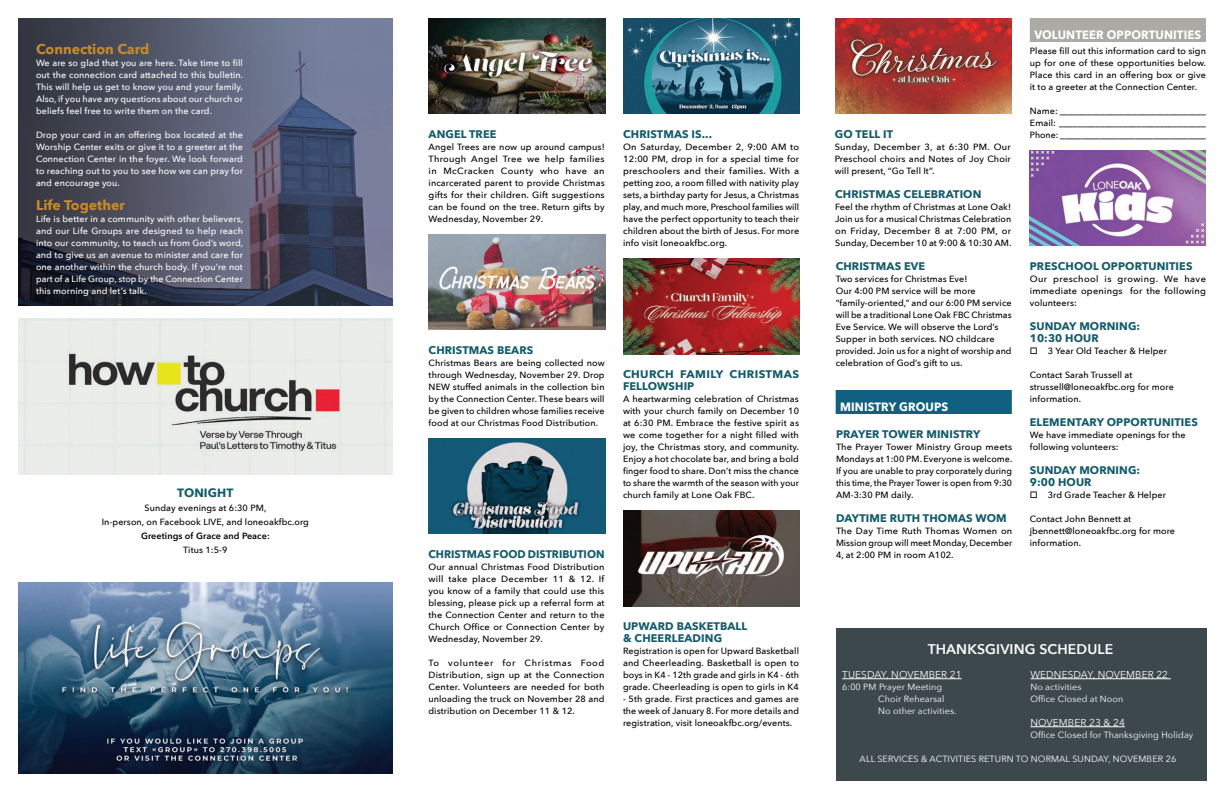
<style>
.page{position:relative;width:1224px;height:792px;background:#fff}
.page>*{position:absolute;margin:0;border:0;box-sizing:border-box;transform-origin:0 0}
.t1{font:700 14px "Avenir Next";color:#c58a2b}
.t2{font:600 14px "Avenir Next";letter-spacing:.01em;color:#fff}
.t3{font:700 12px "Avenir Next";letter-spacing:.01em;color:#fff;scale:.95 1}
.t4{font:700 12px "Avenir Next";letter-spacing:.01em;color:#125d67}
.t5{font:700 11px/12px "Avenir Next";letter-spacing:.01em;color:#135a6b}
.t6{font:700 11px/12px "Avenir Next";letter-spacing:.035em;color:#135a6b}
.t7{font:10px "Avenir Next";letter-spacing:.01em;color:#fff}
.t8{font:500 9px/12px "Avenir Next";letter-spacing:.01em;color:#000001;text-align:justify}
.t9{font:500 9px/12px "Avenir Next";letter-spacing:.01em;color:#fff;text-align:justify}
.t10{font:9px/12px "Avenir Next";letter-spacing:.01em;color:#fff}
.t11{font:600 9px "Avenir Next";letter-spacing:.01em;color:#000001}
</style>
<div class="page">
<img style="left:18px;top:18px;width:375px;height:288px">
<div style="left:1030px;top:18px;width:176px;height:24px;background:#abaaa4"></div>
<div style="left:836px;top:390px;width:176px;height:24px;background:#126081"></div>
<img style="left:1030px;top:150px;width:176px;height:96px">
<img style="left:18px;top:318px;width:375px;height:156px">
<img style="left:18px;top:582px;width:375px;height:192px">
<img style="left:623px;top:510px;width:177px;height:96px">
<img style="left:429px;top:234px;width:176px;height:96px">
<img style="left:429px;top:438px;width:176px;height:96px">
<img style="left:429px;top:18px;width:176px;height:96px">
<div style="left:836px;top:629px;width:370px;height:152px;background:#3c484c"></div>
<hr style="left:842px;top:678px;width:120px;height:1px;background:#fff">
<hr style="left:1030px;top:678px;width:141px;height:1px;background:#fff">
<hr style="left:1030px;top:726px;width:95px;height:1px;background:#fff">
<img style="left:623px;top:258px;width:177px;height:96px">
<img style="left:836px;top:18px;width:176px;height:96px">
<img style="left:623px;top:18px;width:177px;height:96px">
<h1 class="t1" style="left:36px;top:37px;width:115px">Connection Card</h1>
<p class="t9" style="left:36px;top:57px;width:209px">We are so glad that you are here. Take time to fill out the connection card attached to this bulletin.<br>This will help us get to know you and your family.<br>Also, if you have any questions about our church or beliefs feel free to write them on the card.</p>
<p class="t9" style="left:36px;top:129px;width:208px">Drop your card in an offering box located at the Worship Center exits or give it to a greeter at the Connection Center in the foyer. We look forward to reaching out to you to see how we can pray for and encourage you.</p>
<h1 class="t1" style="left:36px;top:193px;width:91px">Life Together</h1>
<p class="t9" style="left:36px;top:213px;width:209px">Life is better in a community with other believers, and our Life Groups are designed to help reach into our community, to teach us from God’s word, and to give us an avenue to minister and care for one another within the church body. If you’re not part of a Life Group, stop by the Connection Center this morning and let’s talk.</p>
<h2 class="t4" style="left:177px;top:482px;width:58px">TONIGHT</h2>
<p class="t8" style="left:102px;top:501px;width:209px;line-height:14px;text-align:center">Sunday evenings at 6:30 PM,<br>In-person, on Facebook LIVE, and loneoakfbc.org</p>
<p class="t11" style="left:141px;top:528px;width:130px">Greetings of Grace and Peace:</p>
<p class="t8" style="left:183px;top:544px;width:46px">Titus 1:5-9</p>
<p class="t5" style="left:429px;top:128px;width:69px">ANGEL TREE</p>
<p class="t8" style="left:429px;top:141px;width:178px">Angel Trees are now up around campus!<br>Through Angel Tree we help families in McCracken County who have an incarcerated parent to provide Christmas gifts for their children. Gift suggestions can be found on the tree. Return gifts by Wednesday, November 29.</p>
<p class="t5" style="left:623px;top:128px;width:90px">CHRISTMAS IS...</p>
<p class="t8" style="left:623px;top:141px;width:178px">On Saturday, December 2, 9:00 AM to 12:00 PM, drop in for a special time for preschoolers and their families. With a petting zoo, a room filled with nativity play sets, a birthday party for Jesus, a Christmas play, and much more, Preschool families will have the perfect opportunity to teach their children about the birth of Jesus. For more info visit loneoakfbc.org.</p>
<p class="t5" style="left:429px;top:344px;width:106px">CHRISTMAS BEARS</p>
<p class="t8" style="left:429px;top:357px;width:178px">Christmas Bears are being collected now through Wednesday, November 29. Drop NEW stuffed animals in the collection bin by the Connection Center. These bears will be given to children whose families receive food at our Christmas Food Distribution.</p>
<p class="t6" style="left:623px;top:368px;width:178px">CHURCH FAMILY CHRISTMAS<br>FELLOWSHIP</p>
<p class="t8" style="left:623px;top:393px;width:178px">A heartwarming celebration of Christmas with your church family on December 10 at 6:30 PM. Embrace the festive spirit as we come together for a night filled with joy, the Christmas story, and community.<br>Enjoy a hot chocolate bar, and bring a bold finger food to share. Don’t miss the chance to share the warmth of the season with your church family at Lone Oak FBC.</p>
<p class="t5" style="left:429px;top:548px;width:178px">CHRISTMAS FOOD DISTRIBUTION</p>
<p class="t8" style="left:429px;top:561px;width:178px">Our annual Christmas Food Distribution will take place December 11 &amp; 12. If you know of a family that could use this blessing, please pick up a referral form at the Connection Center and return to the Church Office or Connection Center by Wednesday, November 29.</p>
<p class="t8" style="left:429px;top:657px;width:178px">To volunteer for Christmas Food Distribution, sign up at the Connection Center. Volunteers are needed for both unloading the truck on November 28 and distribution on December 11 &amp; 12.</p>
<p class="t5" style="left:623px;top:620px;width:126px">UPWARD BASKETBALL &amp; CHEERLEADING</p>
<p class="t8" style="left:623px;top:645px;width:178px">Registration is open for Upward Basketball and Cheerleading. Basketball is open to boys in K4 - 12th grade and girls in K4 - 6th grade. Cheerleading is open to girls in K4</p>
<p class="t8" style="left:623px;top:693px;width:178px">- 5th grade. First practices and games are the week of January 8. For more details and registration, visit loneoakfbc.org/events.</p>
<p class="t5" style="left:835px;top:128px;width:60px">GO TELL IT</p>
<p class="t8" style="left:835px;top:141px;width:178px">Sunday, December 3, at 6:30 PM. Our Preschool choirs and Notes of Joy Choir will present, “Go Tell It”.</p>
<p class="t5" style="left:835px;top:188px;width:148px">CHRISTMAS CELEBRATION</p>
<p class="t8" style="left:835px;top:201px;width:178px">Feel the rhythm of Christmas at Lone Oak!<br>Join us for a musical Christmas Celebration on Friday, December 8 at 7:00 PM, or Sunday, December 10 at 9:00 &amp; 10:30 AM.</p>
<p class="t5" style="left:836px;top:260px;width:91px">CHRISTMAS EVE</p>
<p class="t8" style="left:836px;top:273px;width:178px;text-align:left">Two services for Christmas Eve!<br>Our 4:00 PM service will be more “family-oriented,” and our 6:00 PM service will be a traditional Lone Oak FBC Christmas Eve Service. We will observe the Lord’s Supper in both services. NO childcare provided. Join us for a night of worship and celebration of God’s gift to us.</p>
<h2 class="t3" style="left:840px;top:396px;width:115px">MINISTRY GROUPS</h2>
<p class="t5" style="left:836px;top:428px;width:146px">PRAYER TOWER MINISTRY</p>
<p class="t8" style="left:836px;top:441px;width:178px">The Prayer Tower Ministry Group meets Mondays at 1:00 PM. Everyone is welcome.<br>If you are unable to pray corporately during this time, the Prayer Tower is open from 9:30<br>AM-3:30 PM daily.</p>
<p class="t5" style="left:836px;top:512px;width:172px">DAYTIME RUTH THOMAS WOM</p>
<p class="t8" style="left:836px;top:525px;width:178px">The Day Time Ruth Thomas Women on Mission group will meet Monday, December 4, at 2:00 PM in room A102.</p>
<h2 class="t3" style="left:1034px;top:24px;width:177px">VOLUNTEER OPPORTUNITIES</h2>
<p class="t8" style="left:1030px;top:45px;width:178px">Please fill out this information card to sign up for one of these opportunities below.<br>Place this card in an offering box or give it to a greeter at the Connection Center.</p>
<p class="t8" style="left:1030px;top:105px;width:178px">Name: ________________________________ Email: ________________________________ Phone: _________________________________</p>
<p class="t5" style="left:1030px;top:260px;width:164px">PRESCHOOL OPPORTUNITIES</p>
<p class="t8" style="left:1030px;top:273px;width:178px">Our preschool is growing. We have immediate openings for the following volunteers:</p>
<p class="t5" style="left:1030px;top:320px;width:112px">SUNDAY MORNING:<br>10:30 HOUR</p>
<p class="t8" style="left:1030px;top:345px;width:139px">□ 3 Year Old Teacher &amp; Helper</p>
<p class="t8" style="left:1030px;top:369px;width:146px;text-align:left">Contact Sarah Trussell at strussell@loneoakfbc.org for more information.</p>
<p class="t5" style="left:1030px;top:416px;width:170px">ELEMENTARY OPPORTUNITIES</p>
<p class="t8" style="left:1030px;top:429px;width:157px">We have immediate openings for the following volunteers:</p>
<p class="t5" style="left:1030px;top:464px;width:112px">SUNDAY MORNING:<br>9:00 HOUR</p>
<p class="t8" style="left:1030px;top:489px;width:138px">□ 3rd Grade Teacher &amp; Helper</p>
<p class="t8" style="left:1030px;top:513px;width:147px;text-align:left">Contact John Bennett at jbennett@loneoakfbc.org for more information.</p>
<h1 class="t2" style="left:928px;top:637px;width:187px">THANKSGIVING SCHEDULE</h1>
<p class="t7" style="left:842px;top:666px;width:121px">TUESDAY, NOVEMBER 21</p>
<p class="t10" style="left:878px;top:680px;width:80px;text-indent:-36px">6:00 PM Prayer Meeting<br>Choir Rehearsal<br>No other activities.</p>
<p class="t7" style="left:1030px;top:666px;width:139px">WEDNESDAY, NOVEMBER 22</p>
<p class="t10" style="left:1030px;top:680px;width:94px">No activities<br>Office Closed at Noon</p>
<p class="t7" style="left:1030px;top:714px;width:96px">NOVEMBER 23 &amp; 24</p>
<p class="t10" style="left:1030px;top:728px;width:164px">Office Closed for Thanksgiving Holiday</p>
<p class="t10" style="left:860px;top:752px;width:318px">ALL SERVICES &amp; ACTIVITIES RETURN TO NORMAL SUNDAY, NOVEMBER 26</p>
</div>
